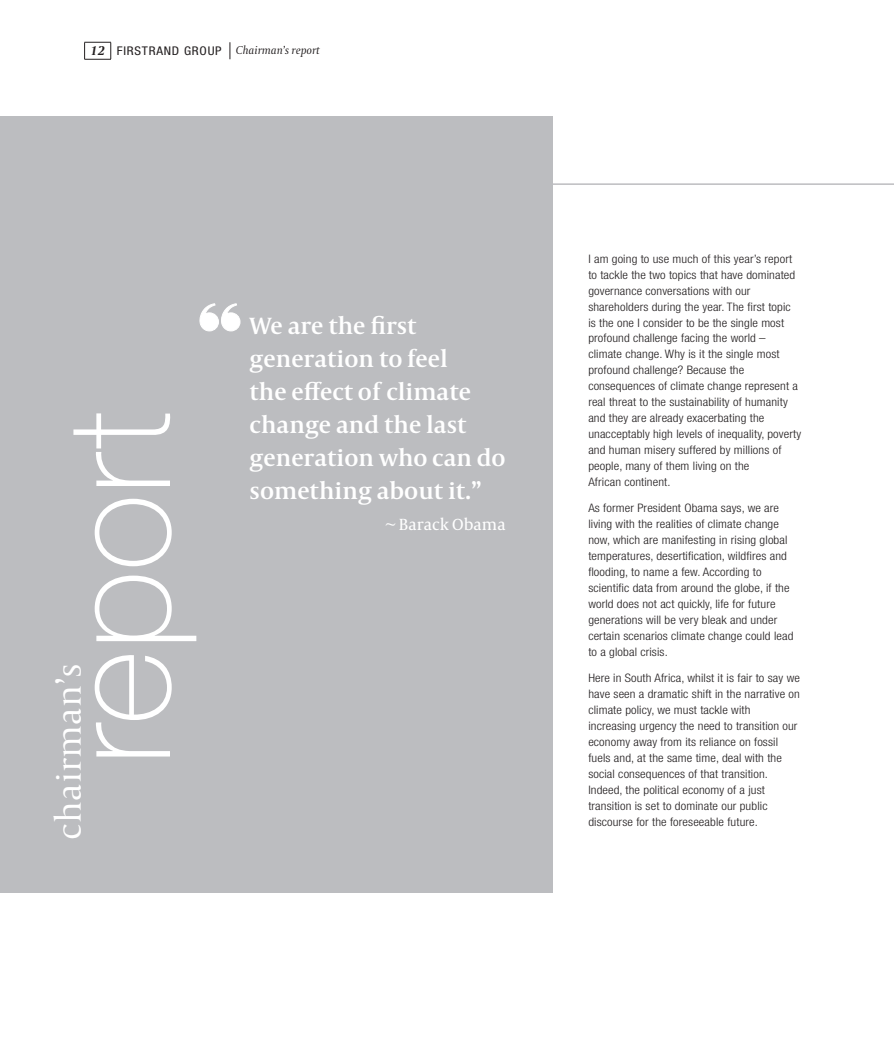
<style>
.page{position:relative;width:894px;height:1063px;background:#fff}
.page>*{position:absolute;margin:0;border:0;box-sizing:border-box;transform-origin:0 0}
.t1{font:100 143.1px "Helvetica Neue LT Std";color:#fff}
.t2{font:300 37.5px "Capitolium 2";color:#fff}
.t3{font:600 24px/33px "Capitolium News 2 Sb";color:#fff}
.t4{font:16.5px "Capitolium News 2";color:#fff}
.t5{font:italic 12px "Capitolium 2";color:#231f20}
.t6{font:300 condensed 11.7px/15.9px "Helvetica Neue LT Std";letter-spacing:.01em;color:#231f20;scale:1.1 1}
.s1{font-weight:700;font-size:13.5px}
.s2{font-family:"Helvetica Neue LT Std";font-style:normal;font-stretch:condensed}
</style>
<div class="page">
<svg style="left:229px;top:42px;width:1px;height:17px"></svg>
<svg style="left:84px;top:42px;width:27px;height:18px"></svg>
<div style="left:0;top:116px;width:552px;height:776px;background:#bcbdc0"></div>
<hr style="left:552px;top:183px;width:341px;height:2px;background:#bcbdc0">
<svg style="left:199px;top:303px;width:41px;height:29px"></svg>
<p class="t5" style="left:90px;top:42px;width:231px"><span class="s1">12</span> <span class="s2">FIRSTRAND GROUP</span> Chairman’s report</p>
<h1 class="t1" style="left:37px;top:764px;width:355px;rotate:-90deg">report</h1>
<h2 class="t2" style="left:44px;top:839px;width:178px;rotate:-90deg">chairman’s</h2>
<h3 class="t3" style="left:249px;top:308px;width:257px">We are the first generation to feel<br>the effect of climate change and the last generation who can do something about it.”</h3>
<h3 class="t4" style="left:385px;top:513px;width:122px">~ Barack Obama</h3>
<p class="t6" style="left:588px;top:251px;width:195px">I am going to use much of this year’s report to tackle the two topics that have dominated governance conversations with our shareholders during the year. The first topic is the one I consider to be the single most profound challenge facing the world – climate change. Why is it the single most profound challenge? Because the consequences of climate change represent a real threat to the sustainability of humanity and they are already exacerbating the unacceptably high levels of inequality, poverty and human misery suffered by millions of people, many of them living on the<br>African continent.</p>
<p class="t6" style="left:588px;top:500px;width:188px">As former President Obama says, we are living with the realities of climate change now, which are manifesting in rising global temperatures, desertification, wildfires and flooding, to name a few. According to scientific data from around the globe, if the world does not act quickly, life for future generations will be very bleak and under certain scenarios climate change could lead to a global crisis.</p>
<p class="t6" style="left:588px;top:670px;width:194px">Here in South Africa, whilst it is fair to say we have seen a dramatic shift in the narrative on climate policy, we must tackle with increasing urgency the need to transition our economy away from its reliance on fossil fuels and, at the same time, deal with the social consequences of that transition.<br>Indeed, the political economy of a just transition is set to dominate our public discourse for the foreseeable future.</p>
</div>
